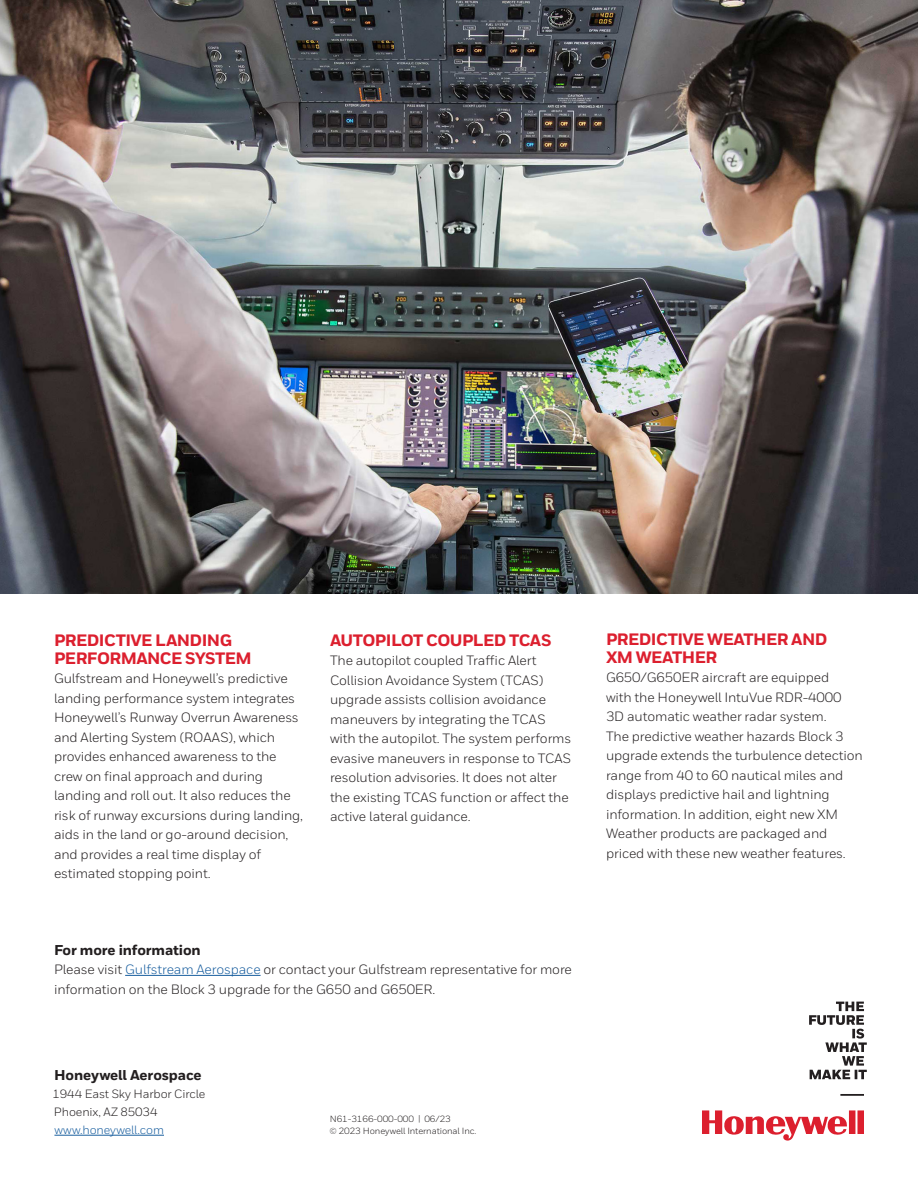
<style>
.page{position:relative;width:918px;height:1188px;background:#fff}
.page>*{position:absolute;margin:0;border:0;box-sizing:border-box;transform-origin:0 0}
.Table__Header{font:800 16.5px/18px "Honeywell Sans";letter-spacing:-.035em;color:#dc1f2e}
.Table__Header-2{font:800 14.25px "Honeywell Sans";letter-spacing:-.01em;color:#231f20}
.Cover__Address_Block{font:800 14.25px "Honeywell Sans";letter-spacing:-.01em;color:#231f20}
.Table__Header-3{font:13.5px/19.5px "Honeywell Sans";letter-spacing:-.01em;color:#231f20}
.Cover__Address_Block-2{font:12px "Honeywell Sans";letter-spacing:-.01em;color:#231f20}
.Cover__Address_Block-3{font:12px "Honeywell Sans";letter-spacing:-.01em;color:#175d9e}
.Cover__Copyright{font:9px "Honeywell Sans";letter-spacing:-.01em;color:#231f20}
.s1{color:#175d9e}
</style>
<div class="page">
<img style="left:0;top:0;width:918px;height:594px">
<svg style="left:702px;top:1110px;width:162px;height:31px"></svg>
<svg style="left:809px;top:1002px;width:58px;height:94px"></svg>
<hr style="left:125px;top:975px;width:136px;height:1px;background:#175d9e">
<hr style="left:54px;top:1135px;width:110px;height:1px;background:#175d9e">
<p class="Table__Header" style="left:54px;top:632px;width:199px">PREDICTIVE LANDING<br>PERFORMANCE SYSTEM</p>
<p class="Table__Header-3" style="left:54px;top:669px;width:251px">Gulfstream and Honeywell’s predictive landing performance system integrates Honeywell’s Runway Overrun Awareness and Alerting System (ROAAS), which provides enhanced awareness to the crew on final approach and during landing and roll out. It also reduces the risk of runway excursions during landing, aids in the land or go-around decision, and provides a real time display of estimated stopping point.</p>
<p class="Table__Header" style="left:330px;top:631px;width:223px">AUTOPILOT COUPLED TCAS</p>
<p class="Table__Header-3" style="left:330px;top:651px;width:243px">The autopilot coupled Traffic Alert Collision Avoidance System (TCAS) upgrade assists collision avoidance maneuvers by integrating the TCAS with the autopilot. The system performs evasive maneuvers in response to TCAS resolution advisories. It does not alter the existing TCAS function or affect the active lateral guidance.</p>
<p class="Table__Header-2" style="left:54px;top:941px;width:148px">For more information</p>
<p class="Table__Header-3" style="left:54px;top:960px;width:519px">Please visit <span class="s1">Gulfstream Aerospace</span> or contact your Gulfstream representative for more information on the Block 3 upgrade for the G650 and G650ER.</p>
<p class="Cover__Address_Block" style="left:54px;top:1066px;width:149px">Honeywell Aerospace</p>
<p class="Cover__Address_Block-2" style="left:53px;top:1087px;width:154px">1944 East Sky Harbor Circle</p>
<p class="Cover__Address_Block-2" style="left:54px;top:1105px;width:105px">Phoenix, AZ 85034</p>
<p class="Cover__Address_Block-3" style="left:54px;top:1123px;width:111px">www.honeywell.com</p>
<p class="Cover__Copyright" style="left:330px;top:1114px;width:122px">N61-3166-000-000 | 06/23</p>
<p class="Cover__Copyright" style="left:329px;top:1126px;width:149px">© 2023 Honeywell International Inc.</p>
<p class="Table__Header" style="left:606px;top:631px;width:223px">PREDICTIVE WEATHER AND<br>XM WEATHER</p>
<p class="Table__Header-3" style="left:606px;top:668px;width:258px">G650/G650ER aircraft are equipped<br>with the Honeywell IntuVue RDR-4000<br>3D automatic weather radar system.<br>The predictive weather hazards Block 3 upgrade extends the turbulence detection range from 40 to 60 nautical miles and displays predictive hail and lightning information. In addition, eight new XM Weather products are packaged and priced with these new weather features.</p>
</div>
